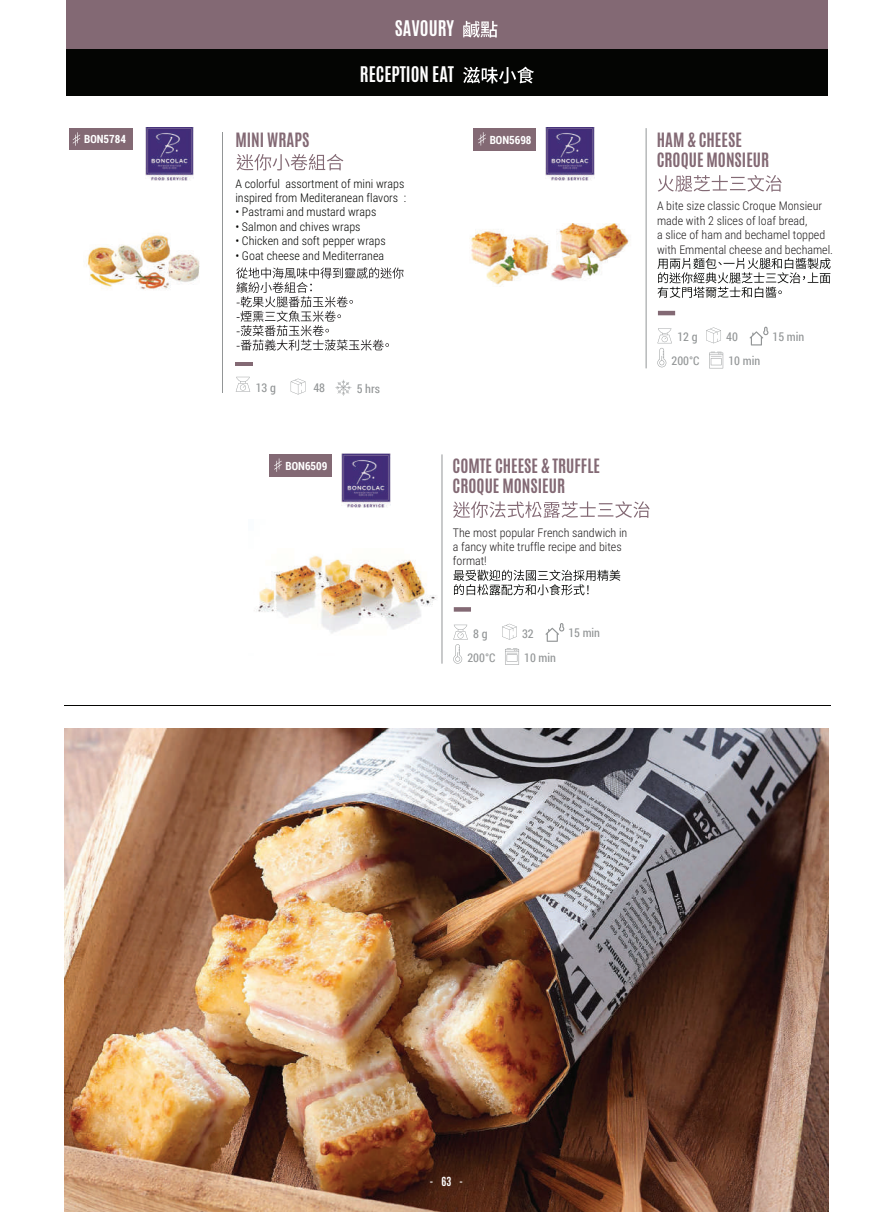
<style>
.page{position:relative;width:893px;height:1212px;background:#fff}
.page>*{position:absolute;margin:0;border:0;box-sizing:border-box;transform-origin:0 0}
.t1{font:700 18px "Antonio";color:#fff}
.t2{font:700 16.5px/19.8px "Antonio";color:#836974}
.t3{font:300 12px/14.4px "Roboto Condensed";color:#201d1e}
.t4{font:300 12px/14.4px "Roboto Condensed";color:#040503}
.t5{font:12px "Roboto Condensed";color:#929596}
.t6{font:700 11.25px "Roboto Condensed";color:#fff}
.t7{font:700 10.5px "Antonio";color:#fff}
</style>
<div class="page">
<img style="left:86px;top:235px;width:114px;height:55px">
<div style="left:69px;top:128px;width:64px;height:22px;background:#836974"></div>
<svg style="left:73px;top:132px;width:7px;height:14px"></svg>
<svg style="left:237px;top:154px;width:106px;height:16px"></svg>
<hr style="left:235px;top:363px;width:18px;height:3px;background:#836974">
<svg style="left:236px;top:377px;width:14px;height:15px"></svg>
<svg style="left:291px;top:379px;width:14px;height:15px"></svg>
<svg style="left:335px;top:380px;width:17px;height:16px"></svg>
<svg style="left:236px;top:267px;width:168px;height:84px"></svg>
<hr style="left:222px;top:133px;width:1px;height:260px;background:#929596">
<img style="left:145px;top:127px;width:49px;height:54px">
<div style="left:66px;top:0;width:761px;height:49px;background:#836974"></div>
<div style="left:66px;top:49px;width:761px;height:46px;background:#040503"></div>
<svg style="left:463px;top:21px;width:34px;height:17px"></svg>
<svg style="left:463px;top:67px;width:71px;height:16px"></svg>
<hr style="left:658px;top:311px;width:17px;height:4px;background:#836974">
<svg style="left:706px;top:327px;width:15px;height:16px"></svg>
<svg style="left:750px;top:327px;width:18px;height:18px"></svg>
<svg style="left:657px;top:328px;width:15px;height:39px"></svg>
<svg style="left:709px;top:352px;width:14px;height:16px"></svg>
<hr style="left:646px;top:128px;width:1px;height:240px;background:#939698">
<svg style="left:658px;top:175px;width:124px;height:17px"></svg>
<svg style="left:657px;top:258px;width:173px;height:40px"></svg>
<div style="left:473px;top:128px;width:63px;height:23px;background:#836974"></div>
<svg style="left:478px;top:132px;width:8px;height:14px"></svg>
<img style="left:546px;top:127px;width:49px;height:54px">
<img style="left:469px;top:223px;width:161px;height:62px">
<div style="left:454px;top:607px;width:17px;height:5px;background:#836974"></div>
<svg style="left:502px;top:624px;width:15px;height:16px"></svg>
<svg style="left:545px;top:623px;width:19px;height:19px"></svg>
<svg style="left:453px;top:625px;width:15px;height:39px"></svg>
<svg style="left:505px;top:648px;width:14px;height:17px"></svg>
<hr style="left:442px;top:454px;width:1px;height:210px;background:#939698">
<svg style="left:453px;top:501px;width:197px;height:17px"></svg>
<svg style="left:453px;top:570px;width:167px;height:25px"></svg>
<div style="left:269px;top:454px;width:63px;height:23px;background:#836974"></div>
<svg style="left:274px;top:458px;width:8px;height:14px"></svg>
<img style="left:342px;top:453px;width:48px;height:54px">
<img style="left:254px;top:555px;width:183px;height:78px">
<img style="left:64px;top:728px;width:765px;height:484px">
<hr style="left:64px;top:706px;width:766px;height:1px;background:#040503">
<h1 class="t1" style="left:395px;top:15px;width:61px">SAVOURY</h1>
<h1 class="t1" style="left:360px;top:61px;width:96px">RECEPTION EAT</h1>
<p class="t6" style="left:84px;top:131px;width:43px">BON5784</p>
<h2 class="t2" style="left:235px;top:130px;width:75px">MINI WRAPS</h2>
<p class="t4" style="left:235px;top:176px;width:172px">A colorful assortment of mini wraps inspired from Mediteranean flavors :</p>
<p class="t4" style="left:235px;top:204px;width:143px">• Pastrami and mustard wraps</p>
<p class="t4" style="left:235px;top:219px;width:127px">• Salmon and chives wraps</p>
<p class="t4" style="left:235px;top:233px;width:152px">• Chicken and soft pepper wraps</p>
<p class="t4" style="left:235px;top:248px;width:150px">• Goat cheese and Mediterranea</p>
<p class="t6" style="left:490px;top:132px;width:43px">BON5698</p>
<p class="t5" style="left:256px;top:379px;width:22px">13 g</p>
<p class="t5" style="left:313px;top:380px;width:13px">48</p>
<p class="t5" style="left:357px;top:380px;width:25px">5 hrs</p>
<p class="t6" style="left:286px;top:458px;width:43px">BON6509</p>
<h2 class="t2" style="left:453px;top:456px;width:149px">COMTE CHEESE &amp; TRUFFLE<br>CROQUE MONSIEUR</h2>
<p class="t3" style="left:453px;top:525px;width:176px">The most popular French sandwich in a fancy white truffle recipe and bites format!</p>
<p class="t5" style="left:473px;top:625px;width:16px">8 g</p>
<p class="t5" style="left:522px;top:625px;width:13px">32</p>
<p class="t5" style="left:568px;top:625px;width:33px">15 min</p>
<p class="t5" style="left:467px;top:649px;width:30px">200°C</p>
<p class="t5" style="left:524px;top:649px;width:33px">10 min</p>
<h2 class="t2" style="left:657px;top:130px;width:114px">HAM &amp; CHEESE<br>CROQUE MONSIEUR</h2>
<p class="t3" style="left:657px;top:198px;width:178px">A bite size classic Croque Monsieur made with 2 slices of loaf bread,<br>a slice of ham and bechamel topped with Emmental cheese and bechamel.</p>
<p class="t5" style="left:677px;top:329px;width:22px">12 g</p>
<p class="t5" style="left:726px;top:329px;width:13px">40</p>
<p class="t5" style="left:772px;top:328px;width:33px">15 min</p>
<p class="t5" style="left:671px;top:353px;width:30px">200°C</p>
<p class="t5" style="left:728px;top:353px;width:33px">10 min</p>
<p class="t7" style="left:430px;top:1173px;width:35px">-63-</p>
</div>
